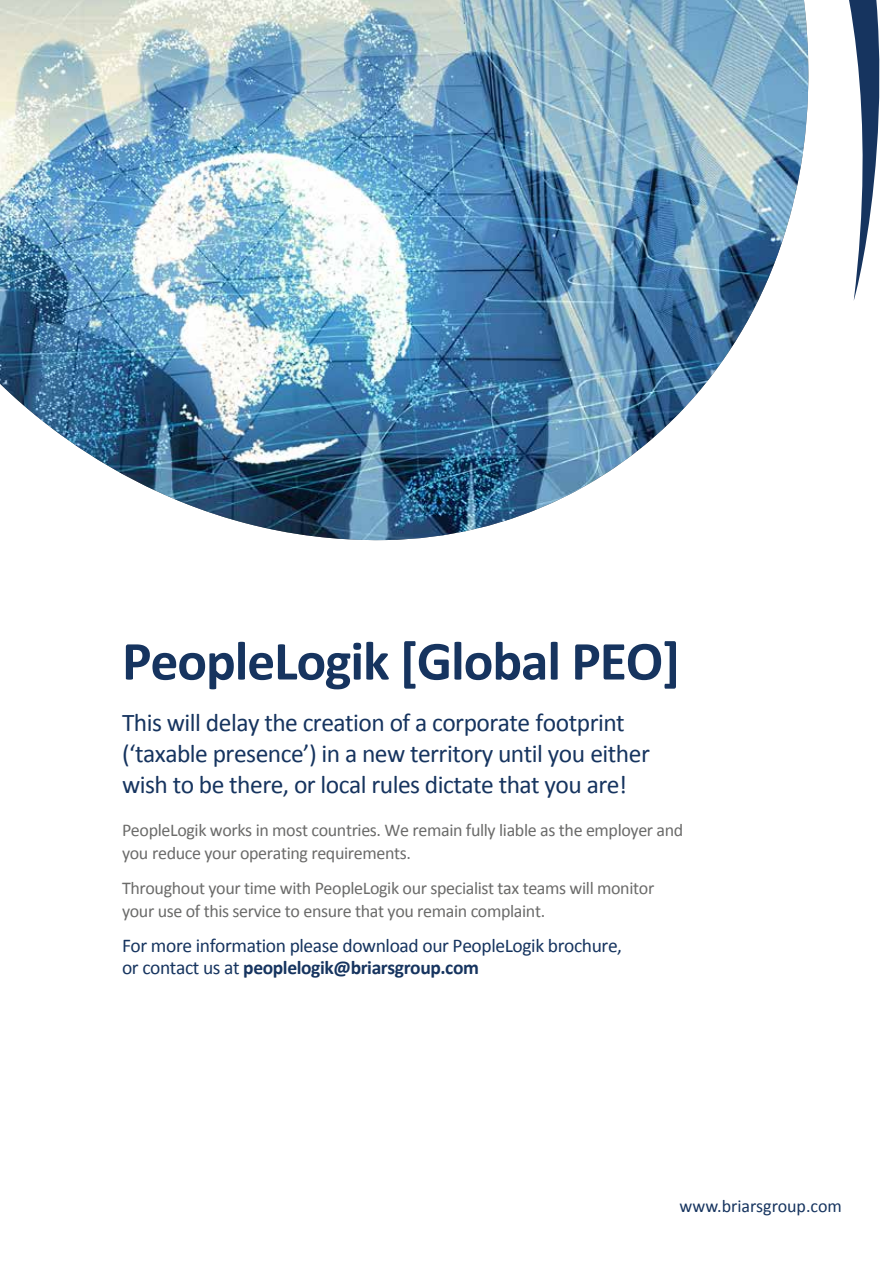
<style>
.page{position:relative;width:893px;height:1263px;background:#fff}
.page>*{position:absolute;margin:0;border:0;box-sizing:border-box;transform-origin:0 0}
.t1{font:700 55.5px "Calibri";letter-spacing:-.02em;color:#16345f}
.t2{font:25.5px/30.6px "Calibri";letter-spacing:-.02em;color:#16345f}
.t3{font:19.5px/22.5px "Calibri";letter-spacing:-.02em;color:#16345f}
.t4{font:18px/22.5px "Calibri";letter-spacing:-.02em;color:#6b6b6a}
.t5{font:18px "Calibri";color:#16345f}
.s1{font-weight:700}
</style>
<div class="page">
<svg style="left:853px;top:0;width:27px;height:301px"></svg>
<img style="left:0;top:0;width:809px;height:541px">
<h1 class="t1" style="left:122px;top:627px;width:560px">PeopleLogik [Global PEO]</h1>
<h2 class="t2" style="left:122px;top:707px;width:529px">This will delay the creation of a corporate footprint (‘taxable presence’) in a new territory until you either wish to be there, or local rules dictate that you are!</h2>
<p class="t4" style="left:122px;top:819px;width:563px">PeopleLogik works in most countries. We remain fully liable as the employer and you reduce your operating requirements.</p>
<p class="t4" style="left:122px;top:877px;width:534px">Throughout your time with PeopleLogik our specialist tax teams will monitor your use of this service to ensure that you remain complaint.</p>
<p class="t3" style="left:122px;top:934px;width:502px">For more information please download our PeopleLogik brochure, or contact us at <span class="s1">peoplelogik@briarsgroup.com</span></p>
<p class="t5" style="left:680px;top:1194px;width:164px">www.briarsgroup.com</p>
</div>
